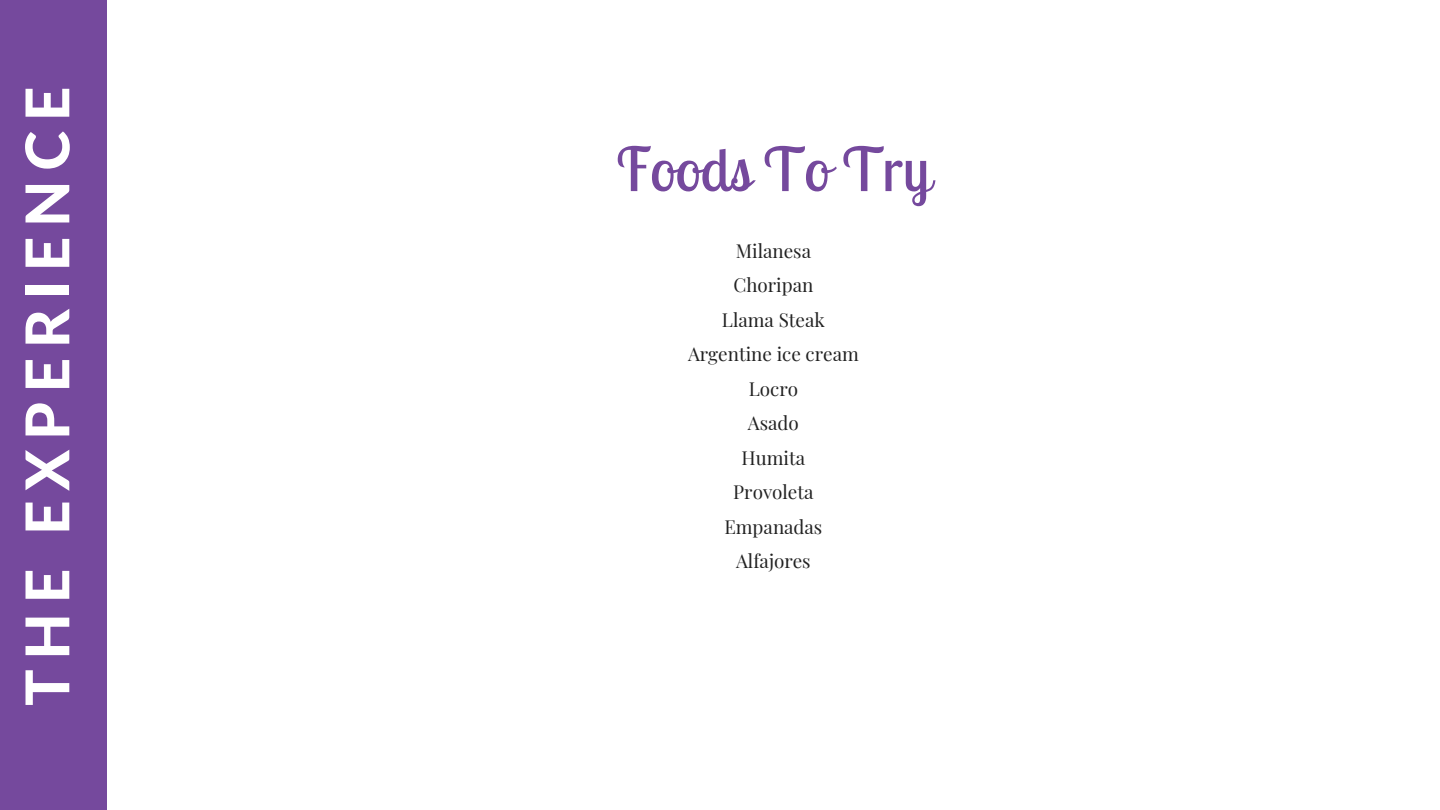
<style>
.page{position:relative;width:1440px;height:810px;background:#fff}
.page>*{position:absolute;margin:0;border:0;box-sizing:border-box;transform-origin:0 0}
.t1{font:800 60.4px "Lato Latin";letter-spacing:.16em;color:#fff}
.t2{font:60.4px "Lobster Two";color:#75499d}
.t3{font:18.9px "Playfair Display";color:#222}
</style>
<div class="page">
<div style="left:0;top:0;width:106px;height:810px;background:#75499d"></div>
<p class="t1" style="left:21px;top:706px;width:621px;rotate:-90deg">THE EXPERIENCE</p>
<p class="t2" style="left:616px;top:131px;width:315px">Foods To Try</p>
<p class="t3" style="left:736px;top:237px;width:77px">Milanesa</p>
<p class="t3" style="left:733px;top:272px;width:81px">Choripan</p>
<p class="t3" style="left:722px;top:306px;width:104px">Llama Steak</p>
<p class="t3" style="left:688px;top:341px;width:172px">Argentine ice cream</p>
<p class="t3" style="left:749px;top:375px;width:51px">Locro</p>
<p class="t3" style="left:748px;top:410px;width:52px">Asado</p>
<p class="t3" style="left:742px;top:444px;width:65px">Humita</p>
<p class="t3" style="left:733px;top:479px;width:82px">Provoleta</p>
<p class="t3" style="left:724px;top:513px;width:99px">Empanadas</p>
<p class="t3" style="left:736px;top:548px;width:76px">Alfajores</p>
</div>
